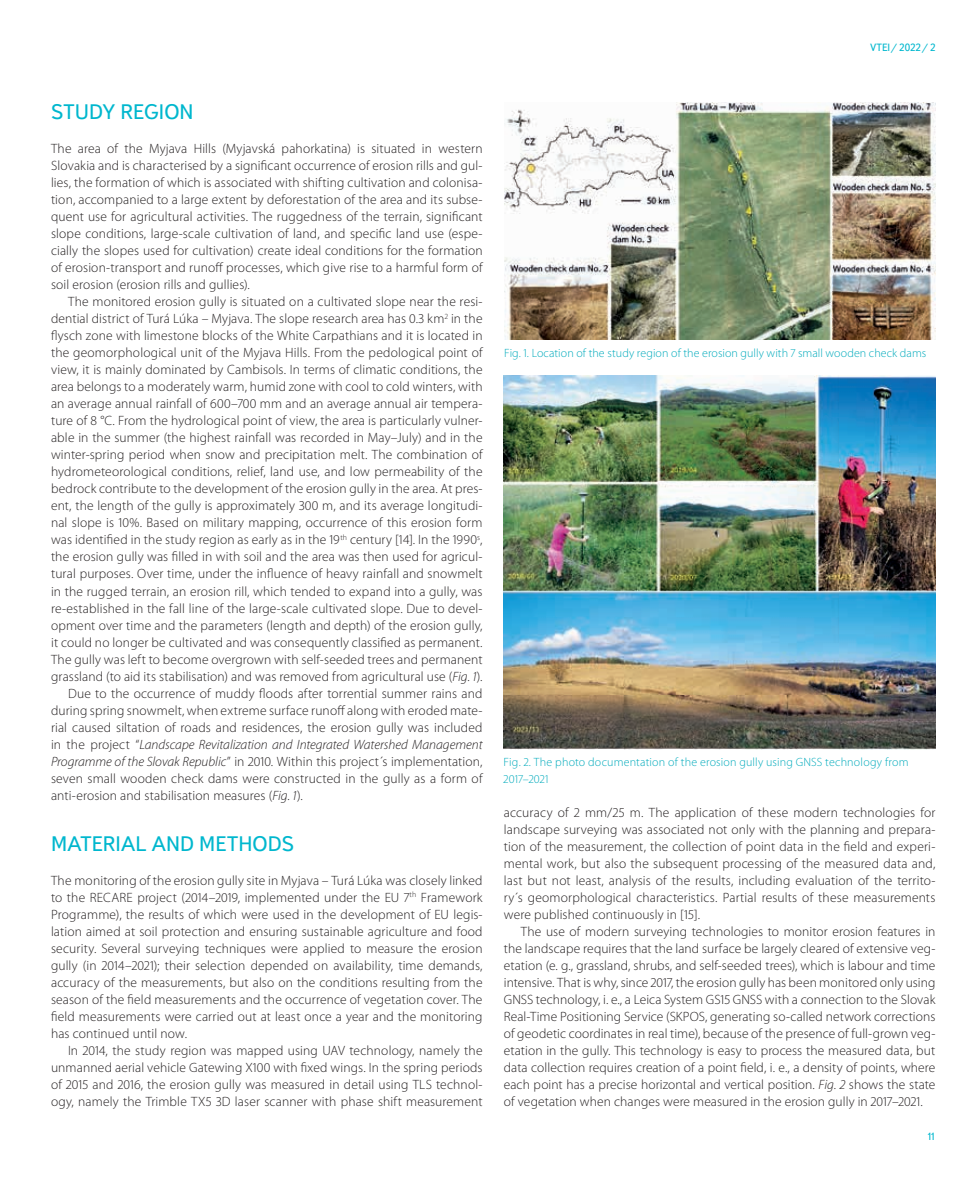
<style>
.page{position:relative;width:978px;height:1191px;background:#fff}
.page>*{position:absolute;margin:0;border:0;box-sizing:border-box;transform-origin:0 0}
.t1{font:21px "Textbook New";letter-spacing:.005em;color:#00b7ce}
.t2{font:300 13.5px/17px "Myriad Pro";letter-spacing:.01em;color:#231f20;text-align:justify}
.t3{font:italic 300 13.5px "Myriad Pro";color:#231f20}
.t4{font:300 12px/17px "Myriad Pro";letter-spacing:.01em;color:#00aabc}
.t5{font:10.5px "Textbook New";color:#00b7ce}
.s1{font-style:italic}
.s2{font-style:normal}
</style>
<div class="page">
<img style="left:504px;top:102px;width:431px;height:238px">
<img style="left:504px;top:376px;width:431px;height:373px">
<p class="t5" style="left:870px;top:41px;width:67px">VTEI/ 2022/ 2</p>
<h1 class="t1" style="left:51px;top:99px;width:144px">STUDY REGION</h1>
<p class="t2" style="left:51px;top:140px;width:433px">The area of the Myjava Hills (Myjavská pahorkatina) is situated in western Slovakia and is characterised by a significant occurrence of erosion rills and gul&shy;lies, the formation of which is associated with shifting cultivation and colonisa&shy;tion, accompanied to a large extent by deforestation of the area and its subse&shy;quent use for agricultural activities. The ruggedness of the terrain, significant slope conditions, large-scale cultivation of land, and specific land use (espe&shy;cially the slopes used for cultivation) create ideal conditions for the formation of erosion-transport and runoff processes, which give rise to a harmful form of soil erosion (erosion rills and gullies).</p>
<p class="t2" style="left:68px;top:293px;width:416px">The monitored erosion gully is situated on a cultivated slope near the resi-</p>
<p class="t2" style="left:51px;top:310px;width:433px">dential district of Turá Lúka – Myjava. The slope research area has 0.3 km<sup>2</sup> in the</p>
<p class="t2" style="left:51px;top:327px;width:433px">flysch zone with limestone blocks of the White Carpathians and it is located in</p>
<p class="t2" style="left:51px;top:344px;width:433px">the geomorphological unit of the Myjava Hills. From the pedological point of</p>
<p class="t2" style="left:51px;top:361px;width:433px">view, it is mainly dominated by Cambisols. In terms of climatic conditions, the</p>
<p class="t2" style="left:51px;top:378px;width:433px">area belongs to a moderately warm, humid zone with cool to cold winters, with</p>
<p class="t2" style="left:51px;top:395px;width:433px">an average annual rainfall of 600–700 mm and an average annual air tempera-</p>
<p class="t2" style="left:51px;top:412px;width:433px">ture of 8 °C. From the hydrological point of view, the area is particularly vulner-</p>
<p class="t2" style="left:51px;top:429px;width:433px">able in the summer (the highest rainfall was recorded in May–July) and in the</p>
<p class="t2" style="left:51px;top:446px;width:433px">winter-spring period when snow and precipitation melt. The combination of</p>
<p class="t2" style="left:51px;top:463px;width:433px">hydrometeorological conditions, relief, land use, and low permeability of the</p>
<p class="t2" style="left:51px;top:480px;width:433px">bedrock contribute to the development of the erosion gully in the area. At pres-</p>
<p class="t2" style="left:51px;top:497px;width:433px">ent, the length of the gully is approximately 300 m, and its average longitudi-</p>
<p class="t2" style="left:51px;top:514px;width:433px">nal slope is 10%. Based on military mapping, occurrence of this erosion form</p>
<p class="t2" style="left:51px;top:531px;width:433px">was identified in the study region as early as in the 19<sup>th</sup> century [14]. In the 1990<sup>s</sup>,</p>
<p class="t2" style="left:51px;top:548px;width:433px">the erosion gully was filled in with soil and the area was then used for agricul-</p>
<p class="t2" style="left:51px;top:565px;width:433px">tural purposes. Over time, under the influence of heavy rainfall and snowmelt</p>
<p class="t2" style="left:51px;top:582px;width:433px">in the rugged terrain, an erosion rill, which tended to expand into a gully, was</p>
<p class="t2" style="left:51px;top:599px;width:433px">re-established in the fall line of the large-scale cultivated slope. Due to devel-</p>
<p class="t2" style="left:51px;top:616px;width:433px">opment over time and the parameters (length and depth) of the erosion gully,</p>
<p class="t2" style="left:51px;top:633px;width:433px">it could no longer be cultivated and was consequently classified as permanent.</p>
<p class="t2" style="left:51px;top:650px;width:433px">The gully was left to become overgrown with self-seeded trees and permanent</p>
<p class="t2" style="left:51px;top:667px;width:433px">grassland (to aid its stabilisation) and was removed from agricultural use (<span class="s1">Fig. 1</span>).</p>
<p class="t2" style="left:68px;top:684px;width:416px">Due to the occurrence of muddy floods after torrential summer rains and</p>
<p class="t2" style="left:51px;top:701px;width:433px">during spring snowmelt, when extreme surface runoff along with eroded mate-</p>
<p class="t2" style="left:51px;top:718px;width:433px">rial caused siltation of roads and residences, the erosion gully was included</p>
<p class="t3" style="left:51px;top:736px;width:433px"><span class="s2">in the project “</span>Landscape Revitalization and Integrated Watershed Management</p>
<p class="t2" style="left:51px;top:752px;width:433px"><span class="s1">Programme of the Slovak Republic</span>” in 2010. Within this project´s implementation,</p>
<p class="t2" style="left:51px;top:769px;width:433px">seven small wooden check dams were constructed in the gully as a form of</p>
<p class="t2" style="left:51px;top:786px;width:253px">anti-erosion and stabilisation measures (<span class="s1">Fig. 1</span>).</p>
<h1 class="t1" style="left:51px;top:830px;width:244px">MATERIAL AND METHODS</h1>
<p class="t2" style="left:51px;top:871px;width:433px">The monitoring of the erosion gully site in Myjava – Turá Lúka was closely linked to the RECARE project (2014–2019, implemented under the EU 7<sup>th</sup> Framework Programme), the results of which were used in the development of EU legis&shy;lation aimed at soil protection and ensuring sustainable agriculture and food security. Several surveying techniques were applied to measure the erosion gully (in 2014–2021); their selection depended on availability, time demands, accuracy of the measurements, but also on the conditions resulting from the season of the field measurements and the occurrence of vegetation cover. The field measurements were carried out at least once a year and the monitoring has continued until now.</p>
<p class="t2" style="left:51px;top:1041px;width:433px;text-indent:17px">In 2014, the study region was mapped using UAV technology, namely the unmanned aerial vehicle Gatewing X100 with fixed wings. In the spring periods of 2015 and 2016, the erosion gully was measured in detail using TLS technol&shy;ogy, namely the Trimble TX5 3D laser scanner with phase shift measurement</p>
<p class="t4" style="left:504px;top:345px;width:424px">Fig. 1. Location of the study region of the erosion gully with 7 small wooden check dams</p>
<p class="t4" style="left:504px;top:753px;width:406px">Fig. 2. The photo documentation of the erosion gully using GNSS technology from<br>2017–2021</p>
<p class="t2" style="left:504px;top:803px;width:433px">accuracy of 2 mm/25 m. The application of these modern technologies for landscape surveying was associated not only with the planning and prepara&shy;tion of the measurement, the collection of point data in the field and experi&shy;mental work, but also the subsequent processing of the measured data and, last but not least, analysis of the results, including evaluation of the territo&shy;ry´s geomorphological characteristics. Partial results of these measurements were published continuously in [15].</p>
<p class="t2" style="left:504px;top:922px;width:433px;text-indent:17px">The use of modern surveying technologies to monitor erosion features in the landscape requires that the land surface be largely cleared of extensive veg&shy;etation (e. g., grassland, shrubs, and self-seeded trees), which is labour and time intensive. That is why, since 2017, the erosion gully has been monitored only using GNSS technology, i. e., a Leica System GS15 GNSS with a connection to the Slovak Real-Time Positioning Service (SKPOS, generating so-called network corrections of geodetic coordinates in real time), because of the presence of full-grown veg&shy;etation in the gully. This technology is easy to process the measured data, but data collection requires creation of a point field, i. e., a density of points, where each point has a precise horizontal and vertical position. <span class="s1">Fig. 2</span> shows the state of vegetation when changes were measured in the erosion gully in 2017–2021.</p>
<p class="t5" style="left:926px;top:1130px;width:10px">11</p>
</div>
